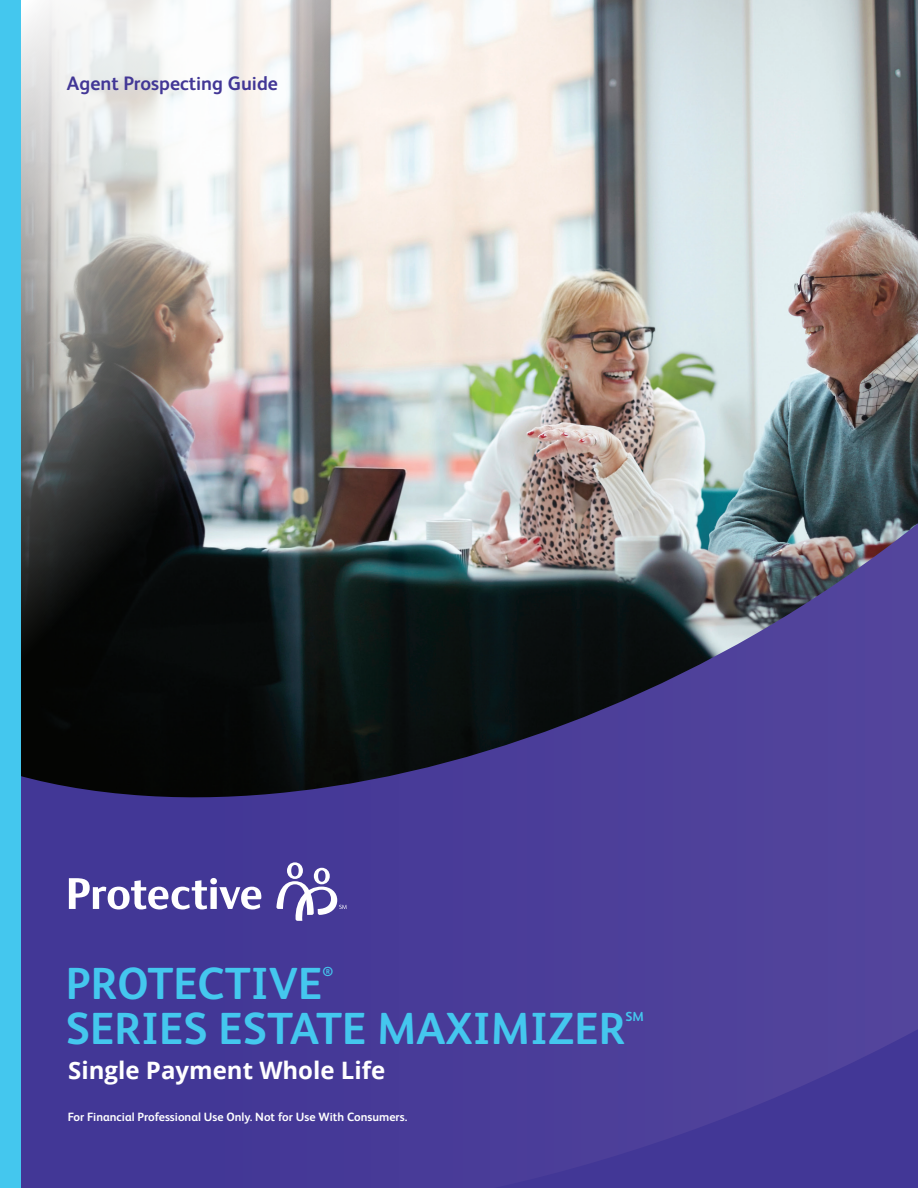
<style>
.page{position:relative;width:918px;height:1188px;background:#fff}
.page>*{position:absolute;margin:0;border:0;box-sizing:border-box;transform-origin:0 0}
.Front_Cover_Title{font:700 45px "FS Albert Pro";color:#44c7ee}
.Front_Cover_Subtitle{font:700 24px "Open Sans";color:#fff}
.t1{font:700 19.5px "FS Albert Pro";color:#423796}
.Front_Cover_Title-2{font:700 13.05px "FS Albert Pro";color:#44c7ee}
.Professional_Disclos{font:700 12px "FS Albert Pro";color:#fff}
</style>
<div class="page">
<svg style="left:20px;top:808px;width:898px;height:380px;background:#483b98"></svg>
<svg style="left:276px;top:862px;width:70px;height:59px"></svg>
<svg style="left:69px;top:878px;width:192px;height:31px"></svg>
<img style="left:20px;top:0;width:898px;height:808px">
<div style="left:0;top:0;width:20px;height:1188px;background:#44c7ee"></div>
<p class="t1" style="left:67px;top:69px;width:212px">Agent Prospecting Guide</p>
<p class="Front_Cover_Title" style="left:66px;top:952px;width:258px">PROTECTIVE</p>
<p class="Front_Cover_Title-2" style="left:322px;top:963px;width:12px">®</p>
<p class="Front_Cover_Title" style="left:66px;top:997px;width:561px">SERIES ESTATE MAXIMIZER</p>
<p class="Front_Cover_Title-2" style="left:625px;top:1008px;width:20px">SM</p>
<p class="Front_Cover_Subtitle" style="left:68px;top:1053px;width:318px">Single Payment Whole Life</p>
<p class="Professional_Disclos" style="left:68px;top:1108px;width:341px">For Financial Professional Use Only. Not for Use With Consumers.</p>
</div>
